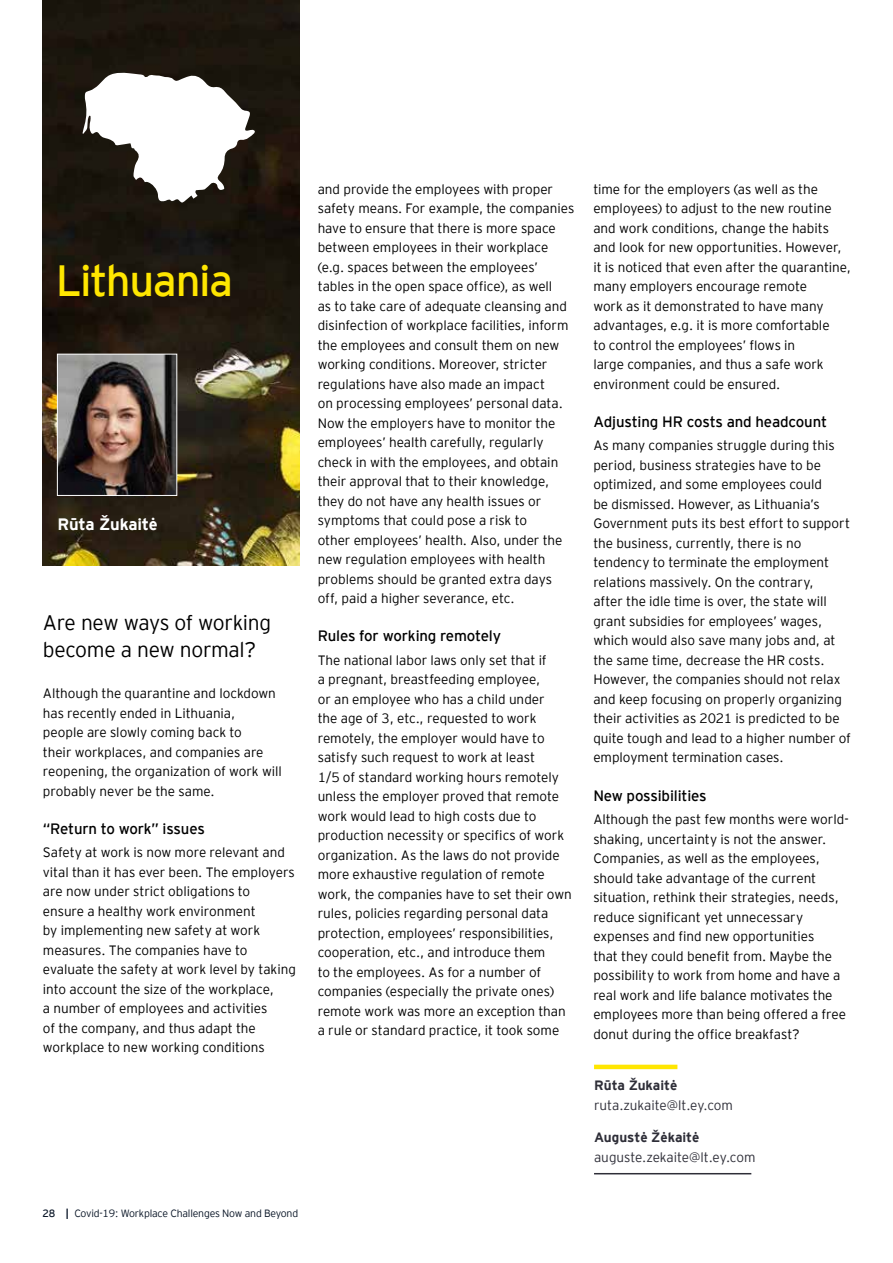
<style>
.page{position:relative;width:893px;height:1263px;background:#fff}
.page>*{position:absolute;margin:0;border:0;box-sizing:border-box;transform-origin:0 0}
.t1{font:43.65px "EY Interstate";letter-spacing:-.035em;color:#ffe600}
.t2{font:300 21px/27px "EY Interstate";letter-spacing:-.02em;color:#000}
.t3{font:700 16.5px "EY Interstate";letter-spacing:-.015em;color:#fff}
.t4{font:15px "EY Interstate";letter-spacing:-.01em;color:#000}
.t5{font:300 13.5px/19.5px "EY Interstate";letter-spacing:-.005em;color:#000}
.t6{font:300 13.5px "EY Interstate";letter-spacing:-.005em;color:#2e2e38}
.t7{font:700 13.5px "EY Interstate";letter-spacing:-.005em;color:#2e2e38}
.t8{font:300 10.5px "EY Interstate";letter-spacing:-.02em;color:#0a1627}
.s1{font-weight:400}
.s2{font-weight:700}
</style>
<div class="page">
<img style="left:43px;top:0;width:257px;height:566px">
<hr style="left:594px;top:1065px;width:83px;height:4px;background:#ffe600">
<hr style="left:594px;top:1173px;width:157px;height:1px;background:#2e2e38">
<svg style="left:83px;top:72px;width:172px;height:131px"></svg>
<img style="left:59px;top:356px;width:116px;height:138px">
<div style="left:57px;top:354px;width:120px;height:142px;border:1px solid #fff"></div>
<h1 class="t1" style="left:56px;top:250px;width:179px">Lithuania</h1>
<p class="t3" style="left:57px;top:512px;width:102px">Rūta Žukaitė</p>
<h2 class="t2" style="left:43px;top:608px;width:230px">Are new ways of working become a new normal?</h2>
<p class="t5" style="left:43px;top:683px;width:240px">Although the quarantine and lockdown has recently ended in Lithuania,<br>people are slowly coming back to<br>their workplaces, and companies are reopening, the organization of work will probably never be the same.</p>
<p class="t4" style="left:43px;top:818px;width:163px">“Return to work” issues</p>
<p class="t5" style="left:43px;top:842px;width:254px">Safety at work is now more relevant and vital than it has ever been. The employers are now under strict obligations to<br>ensure a healthy work environment<br>by implementing new safety at work measures. The companies have to evaluate the safety at work level by taking into account the size of the workplace,<br>a number of employees and activities<br>of the company, and thus adapt the workplace to new working conditions</p>
<p class="t8" style="left:43px;top:1206px;width:257px"><span class="s1">28</span> <span class="s2">|</span> Covid-19: Workplace Challenges Now and Beyond</p>
<p class="t5" style="left:318px;top:178px;width:258px">and provide the employees with proper safety means. For example, the companies have to ensure that there is more space between employees in their workplace (e.g. spaces between the employees’ tables in the open space office), as well<br>as to take care of adequate cleansing and disinfection of workplace facilities, inform the employees and consult them on new working conditions. Moreover, stricter regulations have also made an impact<br>on processing employees’ personal data.<br>Now the employers have to monitor the employees’ health carefully, regularly check in with the employees, and obtain their approval that to their knowledge, they do not have any health issues or symptoms that could pose a risk to<br>other employees’ health. Also, under the new regulation employees with health problems should be granted extra days off, paid a higher severance, etc.</p>
<p class="t4" style="left:318px;top:625px;width:185px">Rules for working remotely</p>
<p class="t5" style="left:318px;top:650px;width:256px">The national labor laws only set that if<br>a pregnant, breastfeeding employee,<br>or an employee who has a child under<br>the age of 3, etc., requested to work remotely, the employer would have to satisfy such request to work at least<br>1/5 of standard working hours remotely unless the employer proved that remote work would lead to high costs due to production necessity or specifics of work organization. As the laws do not provide more exhaustive regulation of remote work, the companies have to set their own rules, policies regarding personal data protection, employees’ responsibilities, cooperation, etc., and introduce them<br>to the employees. As for a number of companies (especially the private ones) remote work was more an exception than a rule or standard practice, it took some</p>
<p class="t5" style="left:593px;top:178px;width:259px">time for the employers (as well as the employees) to adjust to the new routine and work conditions, change the habits and look for new opportunities. However, it is noticed that even after the quarantine, many employers encourage remote<br>work as it demonstrated to have many advantages, e.g. it is more comfortable<br>to control the employees’ flows in<br>large companies, and thus a safe work environment could be ensured.</p>
<p class="t4" style="left:593px;top:411px;width:235px">Adjusting HR costs and headcount</p>
<p class="t5" style="left:593px;top:435px;width:259px">As many companies struggle during this period, business strategies have to be optimized, and some employees could<br>be dismissed. However, as Lithuania’s Government puts its best effort to support the business, currently, there is no tendency to terminate the employment relations massively. On the contrary,<br>after the idle time is over, the state will grant subsidies for employees’ wages, which would also save many jobs and, at the same time, decrease the HR costs.<br>However, the companies should not relax and keep focusing on properly organizing their activities as 2021 is predicted to be quite tough and lead to a higher number of employment termination cases.</p>
<p class="t4" style="left:593px;top:784px;width:115px">New possibilities</p>
<p class="t5" style="left:593px;top:809px;width:257px">Although the past few months were world&shy;shaking, uncertainty is not the answer.<br>Companies, as well as the employees, should take advantage of the current situation, rethink their strategies, needs, reduce significant yet unnecessary expenses and find new opportunities<br>that they could benefit from. Maybe the possibility to work from home and have a real work and life balance motivates the employees more than being offered a free donut during the office breakfast?</p>
<p class="t7" style="left:594px;top:1076px;width:85px">Rūta Žukaitė</p>
<p class="t6" style="left:594px;top:1095px;width:141px">ruta.zukaite@lt.ey.com</p>
<p class="t7" style="left:594px;top:1128px;width:107px">Augustė Žėkaitė</p>
<p class="t6" style="left:594px;top:1147px;width:163px">auguste.zekaite@lt.ey.com</p>
</div>
